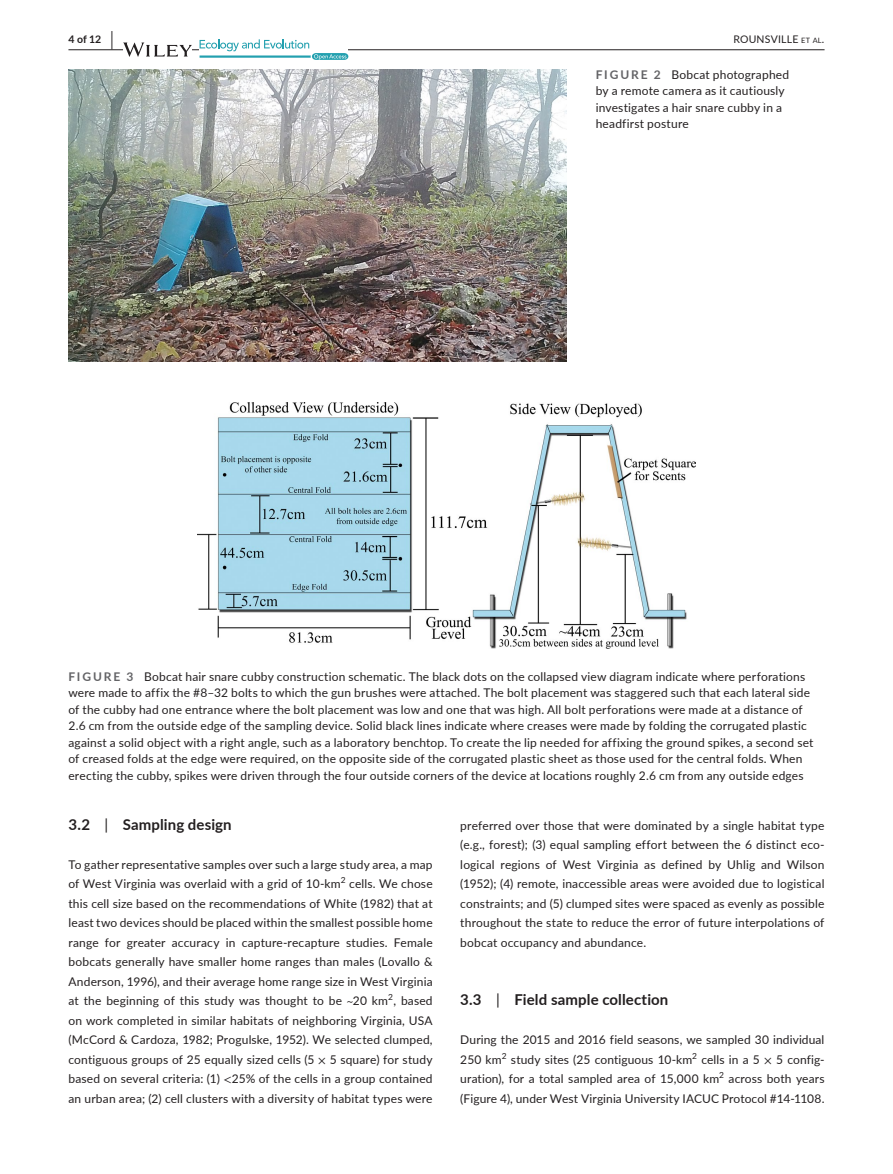
<style>
.page{position:relative;width:893px;height:1174px;background:#fff}
.page>*{position:absolute;margin:0;border:0;box-sizing:border-box;transform-origin:0 0}
.t1{font:700 15px "Lato";letter-spacing:.01em;color:#231f20}
.t2{font:12px/19.5px "Lato";letter-spacing:.015em;color:#231f20}
.t3{font:10.5px "Lato";letter-spacing:.02em;color:#231f20}
.t4{font:700 10.5px "Lato";color:#231f20}
.t5{font:8.4px "Lato";color:#231f20}
.s1{font-size:19.5px}
.s2{font-size:7.35px}
.s3{font-weight:700;color:#636366}
.s4{font-weight:400}
.s5{font-family:"STIX"}
</style>
<div class="page">
<hr style="left:68px;top:49px;width:756px;height:1px;background:#231f20">
<svg style="left:123px;top:42px;width:69px;height:15px"></svg>
<svg style="left:200px;top:39px;width:148px;height:21px"></svg>
<img style="left:68px;top:69px;width:498px;height:292px">
<img style="left:198px;top:402px;width:497px;height:246px">
<p class="t4" style="left:68px;top:31px;width:46px">4 of 12 <span class="s1">|</span></p>
<p class="t3" style="left:733px;top:31px;width:93px">ROUNSVILLE <span class="s2">et al</span>.</p>
<p class="t2" style="left:596px;top:66px;width:195px;line-height:16.5px"><span class="s3">FIGURE 2</span> Bobcat photographed by a remote camera as it cautiously investigates a hair snare cubby in a headfirst posture</p>
<p class="t2" style="left:68px;top:667px;width:746px;line-height:16.5px"><span class="s3">FIGURE 3</span> Bobcat hair snare cubby construction schematic. The black dots on the collapsed view diagram indicate where perforations were made to affix the #8–32 bolts to which the gun brushes were attached. The bolt placement was staggered such that each lateral side of the cubby had one entrance where the bolt placement was low and one that was high. All bolt perforations were made at a distance of 2.6 cm from the outside edge of the sampling device. Solid black lines indicate where creases were made by folding the corrugated plastic against a solid object with a right angle, such as a laboratory benchtop. To create the lip needed for affixing the ground spikes, a second set of creased folds at the edge were required, on the opposite side of the corrugated plastic sheet as those used for the central folds. When erecting the cubby, spikes were driven through the four outside corners of the device at locations roughly 2.6 cm from any outside edges</p>
<p class="t1" style="left:68px;top:813px;width:165px">3.2 <span class="s4">|</span> Sampling design</p>
<p class="t2" style="left:68px;top:854px;width:366px">To gather representative samples over such a large study area, a map of West Virginia was overlaid with a grid of 10-km</p>
<p class="t5" style="left:341px;top:874px;width:6px">2</p>
<p class="t2" style="left:68px;top:873px;width:366px;text-align:justify;text-indent:281px">cells. We chose this cell size based on the recommendations of White (1982) that at least two devices should be placed within the smallest possible home range for greater accuracy in capture-recapture studies. Female bobcats generally have smaller home ranges than males (Lovallo &amp; Anderson, 1996), and their average home range size in West Virginia at the beginning of this study was thought to be <span class="s5">~</span>20 km<sup>2</sup>, based on work completed in similar habitats of neighboring Virginia, USA (McCord &amp; Cardoza, 1982; Progulske, 1952). We selected clumped, contiguous groups of 25 equally sized cells (5 <span class="s5">×</span> 5 square) for study based on several criteria: (1) <span class="s5">&lt;</span>25% of the cells in a group contained an urban area; (2) cell clusters with a diversity of habitat types were</p>
<p class="t2" style="left:460px;top:815px;width:366px;text-align:justify">preferred over those that were dominated by a single habitat type (e.g., forest); (3) equal sampling effort between the 6 distinct eco&shy;logical regions of West Virginia as defined by Uhlig and Wilson (1952); (4) remote, inaccessible areas were avoided due to logistical constraints; and (5) clumped sites were spaced as evenly as possible throughout the state to reduce the error of future interpolations of bobcat occupancy and abundance.</p>
<p class="t1" style="left:460px;top:989px;width:210px">3.3 <span class="s4">|</span> Field sample collection</p>
<p class="t2" style="left:460px;top:1029px;width:366px;text-align:justify">During the 2015 and 2016 field seasons, we sampled 30 individual 250 km<sup>2</sup> study sites (25 contiguous 10-km<sup>2</sup> cells in a 5 <span class="s5">×</span> 5 config&shy;uration), for a total sampled area of 15,000 km<sup>2</sup> across both years (Figure 4), under West Virginia University IACUC Protocol #14-1108.</p>
</div>
